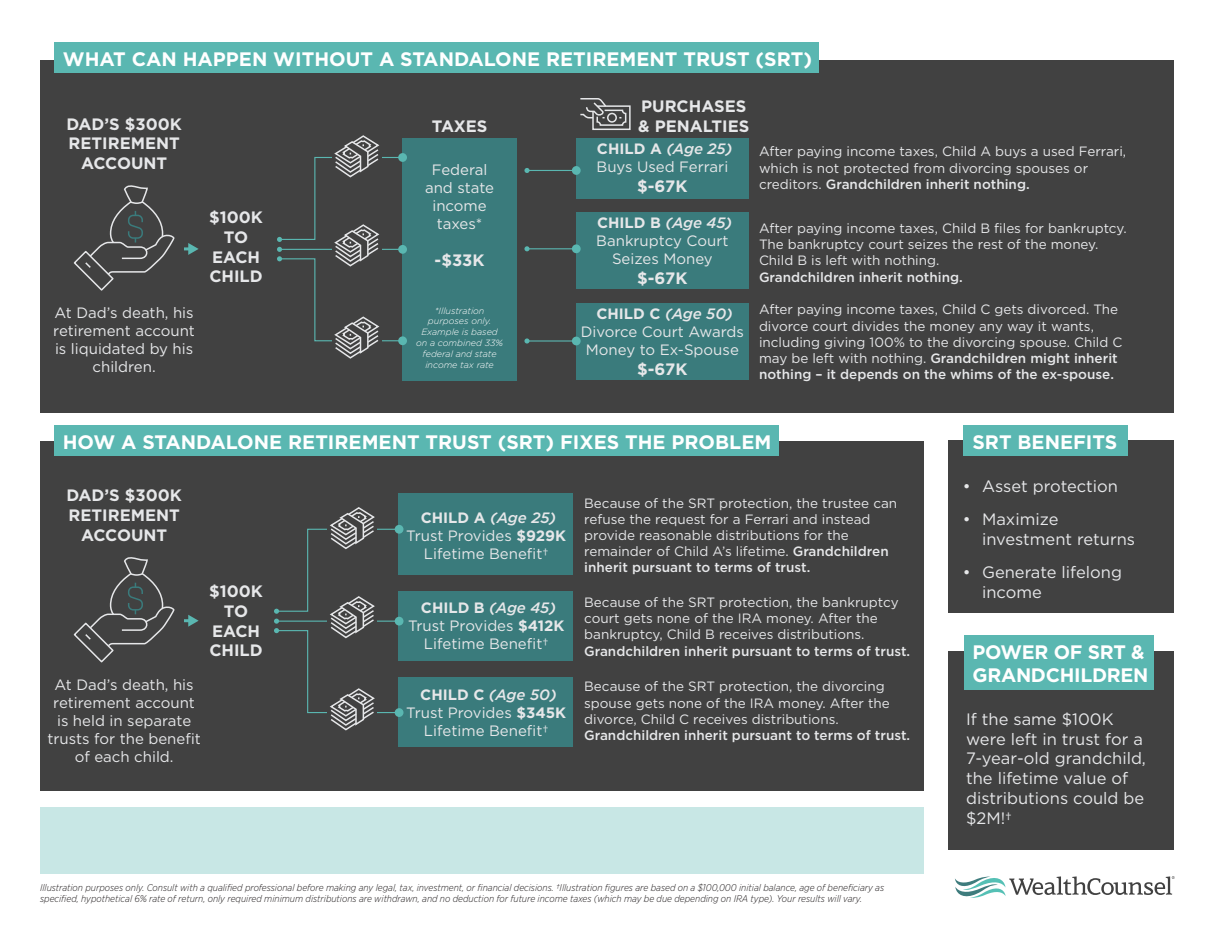
<style>
.page{position:relative;width:1215px;height:945px;background:#fff}
.page>*{position:absolute;margin:0;border:0;box-sizing:border-box;transform-origin:0 0}
.t1{font:700 19.5px/23.4px "Gotham";color:#fff}
.t2{font:16.5px/19.8px "Gotham";color:#e6e7e9}
.t3{font:700 16.5px/19.8px "Gotham";color:#e6e7e9;text-align:center}
.t4{font:15px/18px "Gotham";color:#e6e7e9;text-align:center}
.t5{font:13.5px/16.2px "Gotham";color:#e6e7e9}
.t6{font:500 13.5px "Gotham";color:#e6e7e9}
.t7{font:italic 300 9.75px/10.8px "Gotham Narrow";color:#231f20}
.t8{font:italic 300 9px/10.8px "Gotham";color:#fff;text-align:center}
.s1{font-weight:700}
.s2{font-weight:500;font-style:italic}
.s3{font-weight:500}
</style>
<div class="page">
<div style="left:40px;top:60px;width:1134px;height:353px;background:#414141"></div>
<div style="left:402px;top:138px;width:115px;height:242px;background:#3a7b7c"></div>
<div style="left:576px;top:138px;width:173px;height:60px;background:#3a7b7c"></div>
<svg style="left:955px;top:876px;width:220px;height:22px"></svg>
<svg style="left:73px;top:185px;width:102px;height:106px"></svg>
<div style="left:40px;top:441px;width:884px;height:349px;background:#414141"></div>
<div style="left:54px;top:42px;width:765px;height:31px;background:#5ab7b1"></div>
<div style="left:54px;top:426px;width:724px;height:30px;background:#5ab7b1"></div>
<div style="left:398px;top:153px;width:9px;height:9px;background:#5ab7b1;border-radius:50%"></div>
<div style="left:398px;top:336px;width:9px;height:9px;background:#5ab7b1;border-radius:50%"></div>
<div style="left:398px;top:245px;width:9px;height:9px;background:#5ab7b1;border-radius:50%"></div>
<svg style="left:184px;top:243px;width:15px;height:12px"></svg>
<svg style="left:277px;top:135px;width:127px;height:224px"></svg>
<div style="left:576px;top:212px;width:173px;height:77px;background:#3a7b7c"></div>
<hr style="left:527px;top:248px;width:49px;height:1px;background:#5ab7b1">
<svg style="left:524px;top:246px;width:6px;height:5px"></svg>
<div style="left:572px;top:244px;width:9px;height:9px;background:#5ab7b1;border-radius:50%"></div>
<div style="left:576px;top:303px;width:173px;height:77px;background:#3a7b7c"></div>
<svg style="left:580px;top:98px;width:51px;height:32px"></svg>
<div style="left:607px;top:113px;width:10px;height:10px;border:2px solid #e6e7e9;border-radius:50%"></div>
<div style="left:399px;top:494px;width:174px;height:81px;background:#3a7b7c"></div>
<svg style="left:73px;top:557px;width:102px;height:106px"></svg>
<svg style="left:184px;top:615px;width:15px;height:12px"></svg>
<div style="left:399px;top:592px;width:174px;height:69px;background:#3a7b7c"></div>
<div style="left:399px;top:677px;width:174px;height:70px;background:#3a7b7c"></div>
<div style="left:395px;top:525px;width:9px;height:9px;background:#5ab7b1;border-radius:50%"></div>
<div style="left:395px;top:708px;width:9px;height:9px;background:#5ab7b1;border-radius:50%"></div>
<svg style="left:395px;top:617px;width:9px;height:9px"></svg>
<div style="left:948px;top:441px;width:226px;height:172px;background:#414141"></div>
<div style="left:948px;top:651px;width:226px;height:199px;background:#414141"></div>
<div style="left:964px;top:426px;width:164px;height:30px;background:#5ab7b1"></div>
<div style="left:964px;top:635px;width:190px;height:54px;background:#5ab7b1"></div>
<div style="left:40px;top:807px;width:884px;height:66px;background:#c8e7e5"></div>
<svg style="left:274px;top:506px;width:126px;height:225px"></svg>
<hr style="left:527px;top:340px;width:49px;height:2px;background:#5ab7b1">
<svg style="left:524px;top:338px;width:6px;height:6px"></svg>
<div style="left:572px;top:337px;width:9px;height:8px;background:#5ab7b1;border-radius:50%"></div>
<hr style="left:527px;top:170px;width:49px;height:1px;background:#5ab7b1">
<svg style="left:524px;top:168px;width:6px;height:5px"></svg>
<div style="left:572px;top:166px;width:9px;height:9px;background:#5ab7b1;border-radius:50%"></div>
<h1 class="t1" style="left:63px;top:47px;width:751px">WHAT CAN HAPPEN WITHOUT A STANDALONE RETIREMENT TRUST (SRT)</h1>
<p class="t3" style="left:67px;top:114px;width:117px">DAD’S $300K<br>RETIREMENT<br>ACCOUNT</p>
<p class="t3" style="left:432px;top:116px;width:57px">TAXES</p>
<p class="t4" style="left:425px;top:160px;width:71px">Federal and state income taxes*</p>
<p class="t3" style="left:435px;top:251px;width:51px">-$33K</p>
<p class="t8" style="left:416px;top:305px;width:88px">*Illustration purposes only.<br>Example is based on a combined 33% federal and state income tax rate</p>
<p class="t3" style="left:209px;top:207px;width:55px">$100K<br>TO<br>EACH<br>CHILD</p>
<p class="t4" style="left:53px;top:303px;width:143px">At Dad’s death, his retirement account is liquidated by his children.</p>
<p class="t3" style="left:638px;top:96px;width:112px;text-align:left">PURCHASES &amp; PENALTIES</p>
<p class="t4" style="left:597px;top:140px;width:137px;text-align:left"><span class="s1">CHILD A</span> <span class="s2">(Age 25)<br></span>Buys Used Ferrari</p>
<p class="t3" style="left:637px;top:176px;width:52px">$-67K</p>
<p class="t4" style="left:596px;top:214px;width:137px"><span class="s1">CHILD B</span> <span class="s2">(Age 45)<br></span>Bankruptcy Court<br>Seizes Money</p>
<p class="t3" style="left:637px;top:268px;width:52px">$-67K</p>
<p class="t4" style="left:581px;top:304px;width:165px"><span class="s1">CHILD C</span> <span class="s2">(Age 50)<br></span>Divorce Court Awards<br>Money to Ex-Spouse</p>
<p class="t3" style="left:637px;top:359px;width:52px">$-67K</p>
<p class="t5" style="left:759px;top:143px;width:369px">After paying income taxes, Child A buys a used Ferrari, which is not protected from divorcing spouses or creditors. <span class="s3">Grandchildren inherit nothing.</span></p>
<p class="t5" style="left:759px;top:220px;width:369px">After paying income taxes, Child B files for bankruptcy.<br>The bankruptcy court seizes the rest of the money.<br>Child B is left with nothing.</p>
<p class="t6" style="left:759px;top:268px;width:205px">Grandchildren inherit nothing.</p>
<p class="t5" style="left:759px;top:301px;width:365px">After paying income taxes, Child C gets divorced. The divorce court divides the money any way it wants, including giving 100% to the divorcing spouse. Child C may be left with nothing. <span class="s3">Grandchildren might inherit nothing – it depends on the whims of the ex-spouse.</span></p>
<h1 class="t1" style="left:63px;top:430px;width:710px">HOW A STANDALONE RETIREMENT TRUST (SRT) FIXES THE PROBLEM</h1>
<p class="t3" style="left:67px;top:486px;width:117px">DAD’S $300K<br>RETIREMENT<br>ACCOUNT</p>
<p class="t4" style="left:47px;top:675px;width:155px">At Dad’s death, his retirement account is held in separate trusts for the benefit of each child.</p>
<p class="t3" style="left:209px;top:581px;width:55px">$100K<br>TO<br>EACH<br>CHILD</p>
<p class="t4" style="left:406px;top:508px;width:161px"><span class="s1">CHILD A</span> <span class="s2">(Age 25)<br></span>Trust Provides <span class="s1">$929K<br></span>Lifetime Benefit†</p>
<p class="t4" style="left:408px;top:599px;width:158px"><span class="s1">CHILD B</span> <span class="s2">(Age 45)<br></span>Trust Provides <span class="s1">$412K<br></span>Lifetime Benefit†</p>
<p class="t4" style="left:406px;top:686px;width:161px"><span class="s1">CHILD C</span> <span class="s2">(Age 50)<br></span>Trust Provides <span class="s1">$345K<br></span>Lifetime Benefit†</p>
<p class="t5" style="left:584px;top:494px;width:314px">Because of the SRT protection, the trustee can refuse the request for a Ferrari and instead provide reasonable distributions for the remainder of Child A’s lifetime. <span class="s3">Grandchildren inherit pursuant to terms of trust.</span></p>
<p class="t5" style="left:584px;top:594px;width:316px">Because of the SRT protection, the bankruptcy court gets none of the IRA money. After the bankruptcy, Child B receives distributions.</p>
<p class="t6" style="left:584px;top:642px;width:328px">Grandchildren inherit pursuant to terms of trust.</p>
<p class="t5" style="left:584px;top:678px;width:307px">Because of the SRT protection, the divorcing spouse gets none of the IRA money. After the divorce, Child C receives distributions.</p>
<p class="t6" style="left:584px;top:726px;width:328px">Grandchildren inherit pursuant to terms of trust.</p>
<p class="t7" style="left:40px;top:882px;width:846px">Illustration purposes only. Consult with a qualified professional before making any legal, tax, investment, or financial decisions. †Illustration figures are based on a $100,000 initial balance, age of beneficiary as specified, hypothetical 6% rate of return, only required minimum distributions are withdrawn, and no deduction for future income taxes (which may be due depending on IRA type). Your results will vary.</p>
<h1 class="t1" style="left:972px;top:430px;width:146px">SRT BENEFITS</h1>
<p class="t2" style="left:963px;top:476px;width:157px">• Asset protection</p>
<p class="t2" style="left:982px;top:509px;width:155px;text-indent:-19px">• Maximize investment returns</p>
<p class="t2" style="left:982px;top:562px;width:141px;text-indent:-19px">• Generate lifelong income</p>
<h1 class="t1" style="left:972px;top:640px;width:178px">POWER OF SRT &amp;<br>GRANDCHILDREN</h1>
<p class="t2" style="left:966px;top:709px;width:181px">If the same $100K were left in trust for a<br>7-year-old grandchild, the lifetime value of distributions could be $2M!†</p>
</div>
